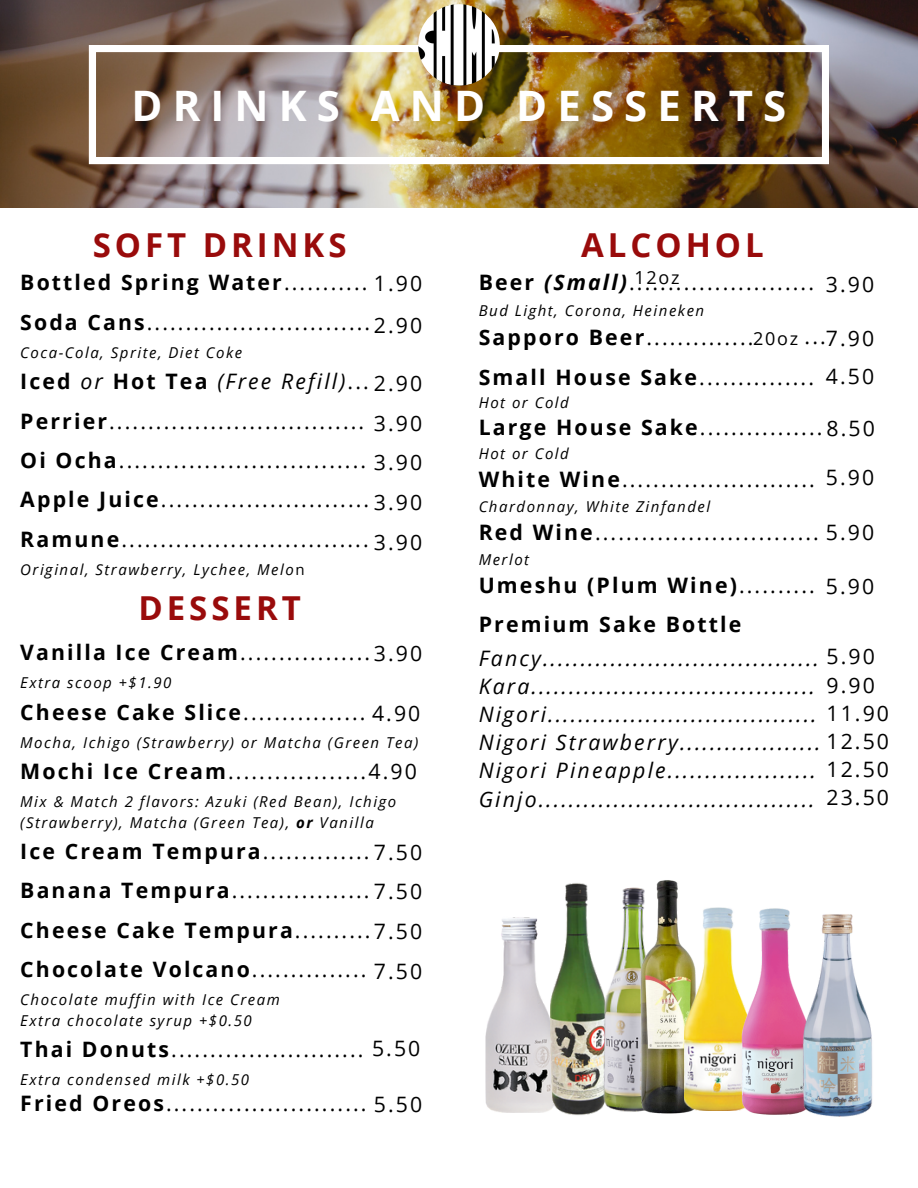
<style>
.page{position:relative;width:918px;height:1188px;background:#fff}
.page>*{position:absolute;margin:0;border:0;box-sizing:border-box;transform-origin:0 0}
.t1{font:700 42px "Open Sans";letter-spacing:.24em;color:#fff}
.t2{font:700 33px "Open Sans";letter-spacing:.12em;color:#990b0b}
.t3{font:21.3px "Open Sans";letter-spacing:.1em;color:#000}
.t4{font:italic 21.3px "Open Sans";letter-spacing:.1em;color:#000}
.t5{font:700 21.3px "Open Sans";letter-spacing:.1em;color:#000}
.t6{font:18px "Open Sans";letter-spacing:.1em;color:#000}
.t7{font:italic 15px/20.2px "Open Sans";letter-spacing:.1em;color:#000}
.s1{font-weight:400}
.s2{font-weight:700}
.s3{font-weight:700;font-style:normal}
.s4{font-style:normal}
.s5{font-weight:700;font-style:italic}
</style>
<div class="page">
<img style="left:0;top:0;width:918px;height:207px">
<img style="left:89px;top:45px;width:740px;height:119px">
<img style="left:418px;top:4px;width:82px;height:82px;border-radius:50%">
<img style="left:485px;top:917px;width:65px;height:196px">
<img style="left:550px;top:883px;width:49px;height:232px">
<img style="left:599px;top:887px;width:36px;height:225px">
<img style="left:635px;top:880px;width:56px;height:234px">
<img style="left:685px;top:907px;width:57px;height:204px">
<img style="left:742px;top:908px;width:57px;height:207px">
<img style="left:799px;top:914px;width:74px;height:203px">
<p class="t1" style="left:132px;top:77px;width:656px">DRINKS AND DESSERTS</p>
<p class="t2" style="left:93px;top:222px;width:255px">SOFT DRINKS</p>
<p class="t2" style="left:581px;top:222px;width:184px">ALCOHOL</p>
<p class="t5" style="left:20px;top:267px;width:404px">Bottled Spring Water<span class="s1">........... 1.90</span></p>
<p class="t3" style="left:20px;top:307px;width:351px"><span class="s2">Soda Cans</span>.............................</p>
<p class="t7" style="left:20px;top:342px;width:224px">Coca-Cola, Sprite, Diet Coke</p>
<p class="t4" style="left:20px;top:366px;width:404px"><span class="s3">Iced</span> or <span class="s3">Hot Tea</span> (Free Refill)<span class="s4">...2.90</span></p>
<p class="t3" style="left:20px;top:406px;width:346px"><span class="s2">Perrier</span>.................................</p>
<p class="t3" style="left:20px;top:445px;width:347px"><span class="s2">Oi Ocha</span>................................</p>
<p class="t3" style="left:20px;top:485px;width:351px"><span class="s2">Apple Juice</span>...........................</p>
<p class="t3" style="left:20px;top:524px;width:350px"><span class="s2">Ramune</span>................................</p>
<p class="t7" style="left:20px;top:559px;width:286px">Original, Strawberry, Lychee, Melo<span class="s4">n</span></p>
<p class="t3" style="left:374px;top:311px;width:50px">2.90</p>
<p class="t3" style="left:374px;top:408px;width:50px">3.90</p>
<p class="t3" style="left:374px;top:448px;width:50px">3.90</p>
<p class="t3" style="left:374px;top:487px;width:50px">3.90</p>
<p class="t3" style="left:374px;top:527px;width:50px">3.90</p>
<p class="t2" style="left:138px;top:584px;width:164px">DESSERT</p>
<p class="t3" style="left:20px;top:637px;width:404px"><span class="s2">Vanilla Ice Cream</span>.................3.90</p>
<p class="t7" style="left:20px;top:672px;width:153px">Extra scoop +$1.90</p>
<p class="t3" style="left:20px;top:697px;width:402px"><span class="s2">Cheese Cake Slice</span>................ 4.90</p>
<p class="t7" style="left:20px;top:732px;width:399px">Mocha, Ichigo (Strawberry) or Matcha (Green Tea)</p>
<p class="t3" style="left:20px;top:756px;width:398px"><span class="s2">Mochi Ice Cream</span>..................4.90</p>
<p class="t7" style="left:20px;top:791px;width:377px">Mix &amp; Match 2 flavors: Azuki (Red Bean), Ichigo (Strawberry), Matcha (Green Tea), <span class="s2">or</span> Vanilla</p>
<p class="t3" style="left:20px;top:836px;width:404px"><span class="s2">Ice Cream Tempura</span>..............7.50</p>
<p class="t3" style="left:20px;top:876px;width:404px"><span class="s2">Banana Tempura</span>..................7.50</p>
<p class="t5" style="left:20px;top:915px;width:404px">Cheese Cake Tempura<span class="s1">..........7.50</span></p>
<p class="t3" style="left:20px;top:954px;width:404px"><span class="s2">Chocolate Volcano</span>............... 7.50</p>
<p class="t7" style="left:20px;top:989px;width:261px">Chocolate muffin with Ice Cream</p>
<p class="t7" style="left:20px;top:1010px;width:233px">Extra chocolate syrup +$0.50</p>
<p class="t3" style="left:20px;top:1034px;width:402px"><span class="s2">Thai Donuts</span>......................... 5.50</p>
<p class="t7" style="left:20px;top:1069px;width:230px">Extra condensed milk +$0.50</p>
<p class="t3" style="left:20px;top:1088px;width:404px"><span class="s2">Fried Oreos</span>.......................... 5.50</p>
<p class="t6" style="left:634px;top:265px;width:47px">12oz</p>
<p class="t3" style="left:479px;top:267px;width:337px"><span class="s2">Beer</span> <span class="s5">(Small)</span>........................</p>
<p class="t7" style="left:479px;top:300px;width:227px">Bud Light, Corona, Heineken</p>
<p class="t3" style="left:479px;top:323px;width:276px"><span class="s2">Sapporo Beer</span>..............</p>
<p class="t3" style="left:479px;top:362px;width:337px"><span class="s2">Small House Sake</span>...............</p>
<p class="t7" style="left:479px;top:392px;width:92px">Hot or Cold</p>
<p class="t3" style="left:479px;top:413px;width:398px"><span class="s2">Large House Sake</span>................8.50</p>
<p class="t7" style="left:479px;top:443px;width:92px">Hot or Cold</p>
<p class="t3" style="left:479px;top:464px;width:338px"><span class="s2">White Wine</span>.........................</p>
<p class="t7" style="left:479px;top:496px;width:233px">Chardonnay, White Zinfandel</p>
<p class="t3" style="left:479px;top:517px;width:397px"><span class="s2">Red Wine</span>............................. 5.90</p>
<p class="t7" style="left:479px;top:549px;width:52px">Merlot</p>
<p class="t5" style="left:479px;top:570px;width:338px">Umeshu (Plum Wine)<span class="s1">..........</span></p>
<p class="t5" style="left:479px;top:609px;width:264px">Premium Sake Bottle</p>
<p class="t4" style="left:479px;top:643px;width:398px">Fancy..................................... <span class="s4">5.90</span></p>
<p class="t4" style="left:479px;top:671px;width:338px">Kara......................................</p>
<p class="t4" style="left:479px;top:699px;width:339px">Nigori....................................</p>
<p class="t4" style="left:479px;top:728px;width:412px">Nigori Strawberry................... <span class="s4">12.50</span></p>
<p class="t4" style="left:479px;top:756px;width:339px">Nigori Pineapple....................</p>
<p class="t4" style="left:479px;top:784px;width:337px">Ginjo.....................................</p>
<p class="t3" style="left:826px;top:270px;width:50px">3.90</p>
<p class="t3" style="left:805px;top:323px;width:71px">...7.90</p>
<p class="t6" style="left:753px;top:326px;width:47px">20oz</p>
<p class="t3" style="left:826px;top:361px;width:50px">4.50</p>
<p class="t3" style="left:826px;top:463px;width:50px">5.90</p>
<p class="t3" style="left:826px;top:571px;width:50px">5.90</p>
<p class="t3" style="left:826px;top:670px;width:50px">9.90</p>
<p class="t3" style="left:826px;top:698px;width:64px">11.90</p>
<p class="t3" style="left:826px;top:754px;width:64px">12.50</p>
<p class="t3" style="left:826px;top:782px;width:64px">23.50</p>
</div>
